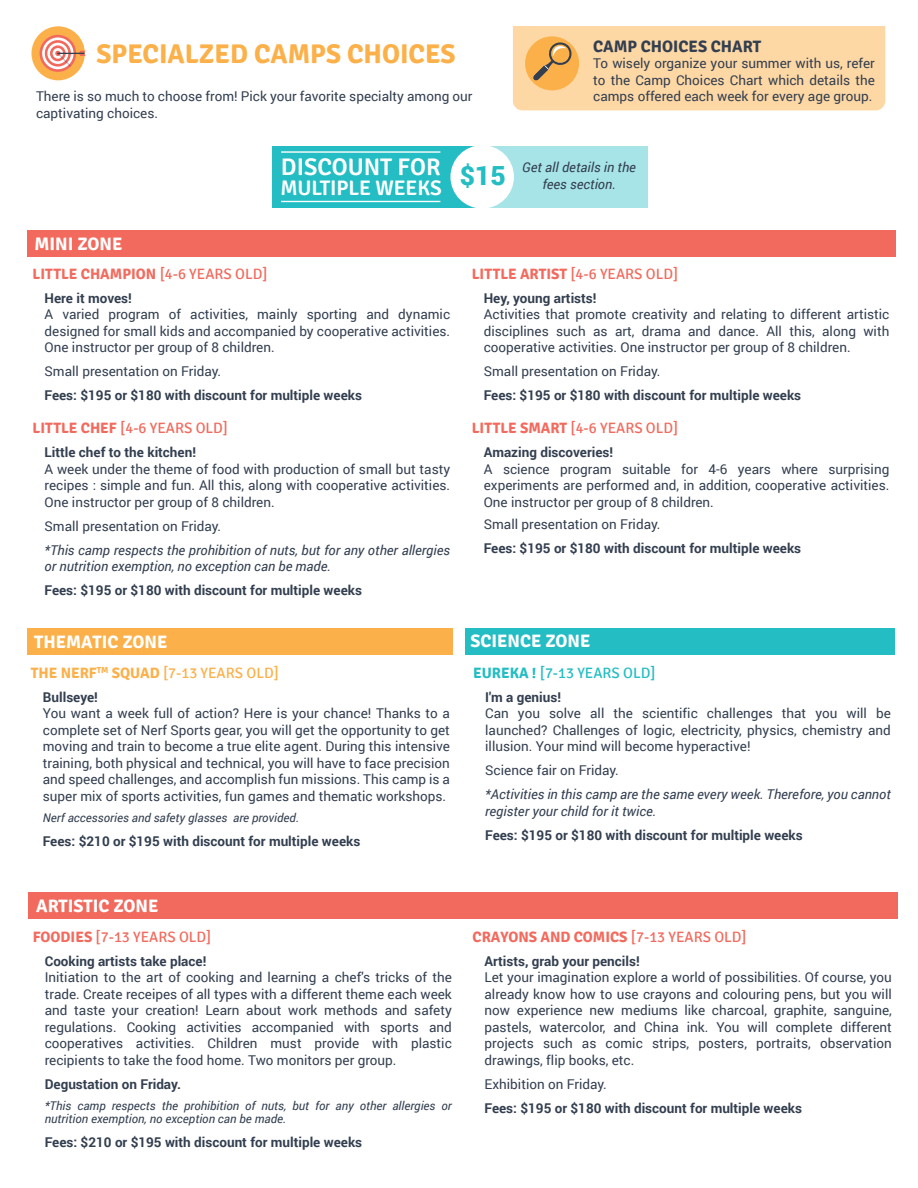
<style>
.page{position:relative;width:918px;height:1188px;background:#fff}
.page>*{position:absolute;margin:0;border:0;box-sizing:border-box;transform-origin:0 0}
.t1{font:700 27px "Signika";color:#fbb049}
.t2{font:600 24px "Signika";color:#fff}
.t3{font:600 21px "Signika";letter-spacing:-.01em;color:#fff}
.t4{font:700 18px "Signika";color:#fff}
.t5{font:700 16.5px "Signika";color:#333f50}
.t6{font:15px "Signika";color:#f26a5d}
.t7{font:700 15px "Signika";color:#f26a5d}
.t8{font:15px "Signika";color:#fbb049}
.t9{font:15px "Signika";color:#23bdc3}
.t10{font:13.5px/16.5px "Roboto";color:#333f50;text-align:justify}
.t11{font:700 13.5px "Roboto";color:#333f50}
.t12{font:italic 13.5px/16.5px "Roboto";color:#333f50}
.t13{font:italic 12px/13.5px "Roboto";color:#333f50}
.s1{font-weight:400}
.s2{font-weight:700}
</style>
<div class="page">
<div style="left:27px;top:230px;width:868px;height:27px;background:#f26a5d"></div>
<div style="left:465px;top:628px;width:430px;height:27px;background:#23bdc3"></div>
<div style="left:32px;top:26px;width:53px;height:54px;background:#fbb049;border-radius:50%"></div>
<div style="left:40px;top:35px;width:36px;height:37px;background:#f26a5d;border-radius:50%"></div>
<svg style="left:42px;top:37px;width:44px;height:35px"></svg>
<svg style="left:513px;top:27px;width:372px;height:83px;background:#fbd39d"></svg>
<div style="left:27px;top:628px;width:426px;height:27px;background:#fbb049"></div>
<div style="left:28px;top:892px;width:870px;height:27px;background:#f26a5d"></div>
<div style="left:273px;top:146px;width:211px;height:62px;background:#23bdc3"></div>
<div style="left:483px;top:146px;width:165px;height:62px;background:#a7e4e7"></div>
<hr style="left:281px;top:201px;width:159px;height:1px;background:#fff">
<hr style="left:281px;top:151px;width:159px;height:2px;background:#fff">
<div style="left:450px;top:145px;width:64px;height:64px;background:#fff;border-radius:50%"></div>
<h1 class="t1" style="left:96px;top:38px;width:361px">SPECIALZED CAMPS CHOICES</h1>
<p class="t10" style="left:36px;top:88px;width:438px">There is so much to choose from! Pick your favorite specialty among our captivating choices.</p>
<p class="t5" style="left:593px;top:36px;width:169px">CAMP CHOICES CHART</p>
<p class="t10" style="left:593px;top:54px;width:283px">To wisely organize your summer with us, refer to the Camp Choices Chart which details the camps offered each week for every age group.</p>
<h3 class="t4" style="left:34px;top:233px;width:89px">MINI ZONE</h3>
<h2 class="t2" style="left:281px;top:153px;width:161px">DISCOUNT FOR</h2>
<h3 class="t3" style="left:280px;top:176px;width:227px">MULTIPLE WEEKS <sup>$15</sup></h3>
<p class="t12" style="left:522px;top:159px;width:115px;text-align:center">Get all details in the fees section.</p>
<p class="t7" style="left:33px;top:265px;width:237px">LITTLE CHAMPION <span class="s1">[4-6 YEARS OLD]</span></p>
<p class="t11" style="left:45px;top:288px;width:89px">Here it moves!</p>
<p class="t10" style="left:45px;top:306px;width:407px">A varied program of activities, mainly sporting and dynamic designed for small kids and accompanied by cooperative activities.<br>One instructor per group of 8 children.</p>
<p class="t10" style="left:45px;top:363px;width:178px">Small presentation on Friday.</p>
<p class="t11" style="left:45px;top:386px;width:319px">Fees: $195 or $180 with discount for multiple weeks</p>
<p class="t6" style="left:33px;top:420px;width:197px"><span class="s2">LITTLE CHEF</span> [4-6 YEARS OLD]</p>
<p class="t11" style="left:45px;top:443px;width:153px">Little chef to the kitchen!</p>
<p class="t10" style="left:45px;top:460px;width:407px">A week under the theme of food with production of small but tasty recipes : simple and fun. All this, along with cooperative activities.<br>One instructor per group of 8 children.</p>
<p class="t10" style="left:45px;top:517px;width:178px">Small presentation on Friday.</p>
<p class="t12" style="left:45px;top:541px;width:407px">*This camp respects the prohibition of nuts, but for any other allergies or nutrition exemption, no exception can be made.</p>
<p class="t11" style="left:45px;top:581px;width:319px">Fees: $195 or $180 with discount for multiple weeks</p>
<h3 class="t4" style="left:34px;top:631px;width:135px">THEMATIC ZONE</h3>
<p class="t8" style="left:31px;top:664px;width:250px"><span class="s2">THE NERF</span><sup>TM</sup> <span class="s2">SQUAD</span> [7-13 YEARS OLD]</p>
<p class="t11" style="left:43px;top:687px;width:57px">Bullseye!</p>
<p class="t10" style="left:43px;top:705px;width:409px">You want a week full of action? Here is your chance! Thanks to a complete set of Nerf Sports gear, you will get the opportunity to get moving and train to become a true elite agent. During this intensive training, both physical and technical, you will have to face precision and speed challenges, and accomplish fun missions. This camp is a super mix of sports activities, fun games and thematic workshops.</p>
<p class="t13" style="left:43px;top:810px;width:258px">Nerf accessories and safety glasses are provided.</p>
<p class="t11" style="left:43px;top:831px;width:319px">Fees: $210 or $195 with discount for multiple weeks</p>
<p class="t6" style="left:472px;top:265px;width:208px"><span class="s2">LITTLE ARTIST</span> [4-6 YEARS OLD]</p>
<p class="t11" style="left:484px;top:288px;width:114px">Hey, young artists!</p>
<p class="t10" style="left:484px;top:306px;width:407px">Activities that promote creativity and relating to different artistic disciplines such as art, drama and dance. All this, along with cooperative activities. One instructor per group of 8 children.</p>
<p class="t10" style="left:484px;top:363px;width:178px">Small presentation on Friday.</p>
<p class="t11" style="left:484px;top:386px;width:319px">Fees: $195 or $180 with discount for multiple weeks</p>
<p class="t6" style="left:472px;top:420px;width:208px"><span class="s2">LITTLE SMART</span> [4-6 YEARS OLD]</p>
<p class="t11" style="left:484px;top:443px;width:131px">Amazing discoveries!</p>
<p class="t10" style="left:484px;top:460px;width:407px">A science program suitable for 4-6 years where surprising experiments are performed and, in addition, cooperative activities.<br>One instructor per group of 8 children.</p>
<p class="t10" style="left:484px;top:516px;width:178px">Small presentation on Friday.</p>
<p class="t11" style="left:484px;top:539px;width:319px">Fees: $195 or $180 with discount for multiple weeks</p>
<h3 class="t4" style="left:471px;top:630px;width:121px">SCIENCE ZONE</h3>
<p class="t9" style="left:473px;top:664px;width:184px"><span class="s2">EUREKA !</span> [7-13 YEARS OLD]</p>
<p class="t11" style="left:485px;top:687px;width:77px">I'm a genius!</p>
<p class="t10" style="left:485px;top:705px;width:407px">Can you solve all the scientific challenges that you will be launched? Challenges of logic, electricity, physics, chemistry and illusion. Your mind will become hyperactive!</p>
<p class="t10" style="left:485px;top:762px;width:135px">Science fair on Friday.</p>
<p class="t12" style="left:485px;top:786px;width:407px">*Activities in this camp are the same every week. Therefore, you cannot register your child for it twice.</p>
<p class="t11" style="left:485px;top:825px;width:319px">Fees: $195 or $180 with discount for multiple weeks</p>
<h3 class="t4" style="left:36px;top:895px;width:124px">ARTISTIC ZONE</h3>
<p class="t6" style="left:33px;top:928px;width:180px"><span class="s2">FOODIES</span> [7-13 YEARS OLD]</p>
<p class="t11" style="left:45px;top:951px;width:163px">Cooking artists take place!</p>
<p class="t10" style="left:45px;top:969px;width:409px">Initiation to the art of cooking and learning a chef's tricks of the trade. Create receipes of all types with a different theme each week and taste your creation! Learn about work methods and safety regulations. Cooking activities accompanied with sports and cooperatives activities. Children must provide with plastic recipients to take the food home. Two monitors per group.</p>
<p class="t11" style="left:45px;top:1074px;width:138px">Degustation on Friday.</p>
<p class="t13" style="left:45px;top:1098px;width:409px">*This camp respects the prohibition of nuts, but for any other allergies or nutrition exemption, no exception can be made.</p>
<p class="t11" style="left:45px;top:1133px;width:319px">Fees: $210 or $195 with discount for multiple weeks</p>
<p class="t7" style="left:473px;top:928px;width:276px">CRAYONS AND COMICS <span class="s1">[7-13 YEARS OLD]</span></p>
<p class="t11" style="left:485px;top:951px;width:157px">Artists, grab your pencils!</p>
<p class="t10" style="left:485px;top:969px;width:409px">Let your imagination explore a world of possibilities. Of course, you already know how to use crayons and colouring pens, but you will now experience new mediums like charcoal, graphite, sanguine, pastels, watercolor, and China ink. You will complete different projects such as comic strips, posters, portraits, observation drawings, flip books, etc.</p>
<p class="t10" style="left:485px;top:1075px;width:124px">Exhibition on Friday.</p>
<p class="t11" style="left:485px;top:1098px;width:319px">Fees: $195 or $180 with discount for multiple weeks</p>
</div>
